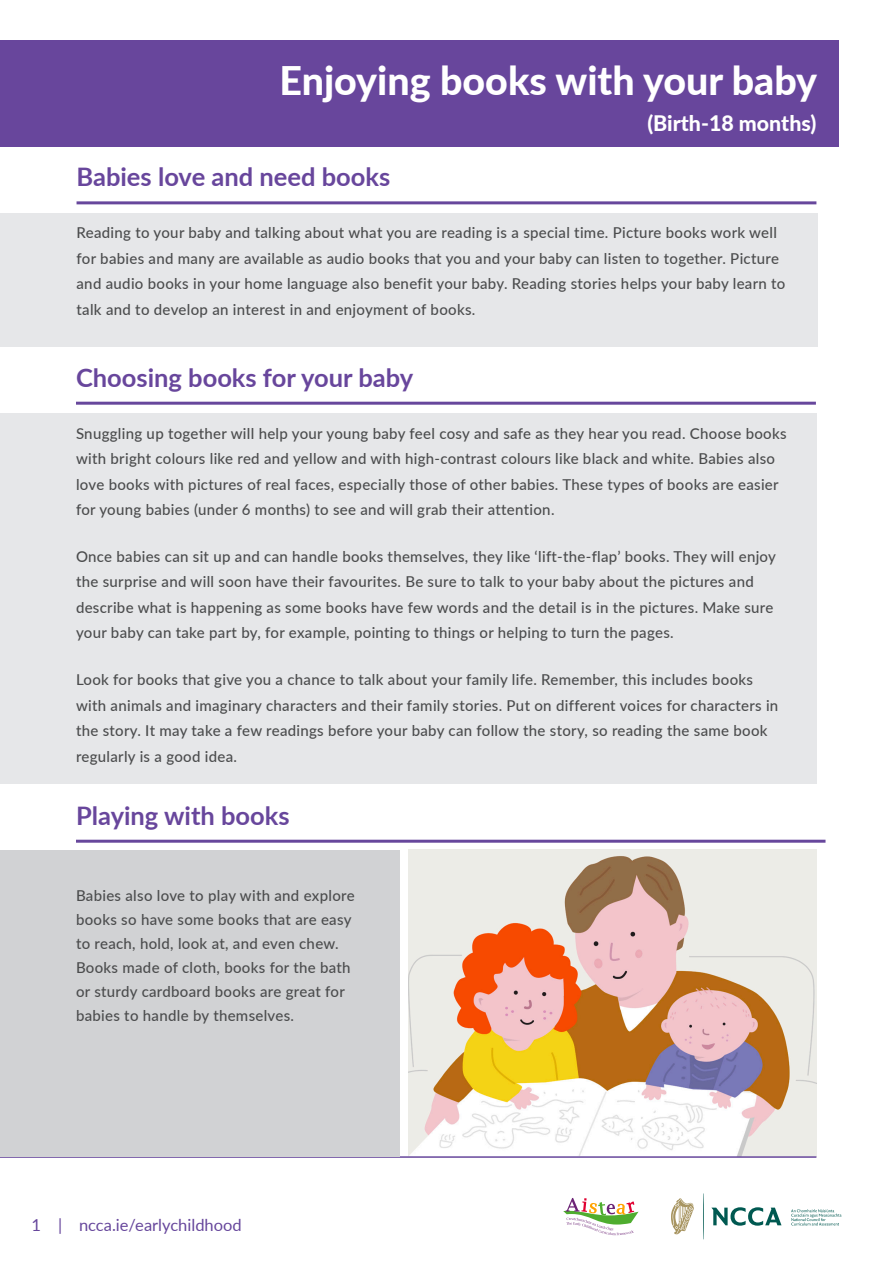
<style>
.page{position:relative;width:893px;height:1263px;background:#fff}
.page>*{position:absolute;margin:0;border:0;box-sizing:border-box;transform-origin:0 0}
.Heading_1{font:800 39.45px "Lato";color:#fff}
.Sub_head_1{font:700 25.5px "Lato";color:#68469c}
.Heading_1-2{font:800 21.45px "Lato";color:#fff}
.t1{font:16.5px "Lato";color:#67479c}
.Body{font:500 15px/25.5px "Lato";letter-spacing:.02em;color:#4b4c4d}
</style>
<div class="page">
<svg style="left:703px;top:1193px;width:1px;height:46px"></svg>
<svg style="left:671px;top:1198px;width:23px;height:36px"></svg>
<svg style="left:711px;top:1207px;width:70px;height:19px"></svg>
<svg style="left:791px;top:1209px;width:50px;height:16px"></svg>
<svg style="left:563px;top:1198px;width:75px;height:37px"></svg>
<img style="left:409px;top:850px;width:407px;height:306px">
<div style="left:0;top:40px;width:839px;height:107px;background:#68469c"></div>
<hr style="left:0;top:1156px;width:816px;height:2px;background:#67479c">
<div style="left:0;top:850px;width:400px;height:306px;background:#d1d2d4"></div>
<hr style="left:76px;top:840px;width:749px;height:3px;background:#67479c">
<div style="left:0;top:213px;width:817px;height:134px;background:#e6e7e9"></div>
<hr style="left:77px;top:201px;width:739px;height:3px;background:#67479c">
<div style="left:0;top:413px;width:817px;height:371px;background:#e6e7e9"></div>
<hr style="left:76px;top:402px;width:740px;height:3px;background:#67479c">
<p class="Heading_1" style="left:280px;top:52px;width:539px">Enjoying books with your baby</p>
<p class="Heading_1-2" style="left:647px;top:107px;width:170px">(Birth-18 months)</p>
<p class="Sub_head_1" style="left:77px;top:158px;width:315px">Babies love and need books</p>
<p class="Body" style="left:77px;top:220px;width:710px">Reading to your baby and talking about what you are reading is a special time. Picture books work well for babies and many are available as audio books that you and your baby can listen to together. Picture and audio books in your home language also benefit your baby. Reading stories helps your baby learn to talk and to develop an interest in and enjoyment of books.</p>
<p class="Sub_head_1" style="left:76px;top:359px;width:339px">Choosing books for your baby</p>
<p class="Body" style="left:76px;top:420px;width:712px">Snuggling up together will help your young baby feel cosy and safe as they hear you read. Choose books with bright colours like red and yellow and with high-contrast colours like black and white. Babies also love books with pictures of real faces, especially those of other babies. These types of books are easier for young babies (under 6 months) to see and will grab their attention.</p>
<p class="Body" style="left:76px;top:543px;width:701px">Once babies can sit up and can handle books themselves, they like ‘lift-the-flap’ books. They will enjoy the surprise and will soon have their favourites. Be sure to talk to your baby about the pictures and describe what is happening as some books have few words and the detail is in the pictures. Make sure your baby can take part by, for example, pointing to things or helping to turn the pages.</p>
<p class="Body" style="left:76px;top:666px;width:704px">Look for books that give you a chance to talk about your family life. Remember, this includes books with animals and imaginary characters and their family stories. Put on different voices for characters in the story. It may take a few readings before your baby can follow the story, so reading the same book regularly is a good idea.</p>
<p class="Sub_head_1" style="left:76px;top:797px;width:215px">Playing with books</p>
<p class="Body" style="left:76px;top:883px;width:280px;line-height:24px">Babies also love to play with and explore books so have some books that are easy to reach, hold, look at, and even chew.<br>Books made of cloth, books for the bath or sturdy cardboard books are great for babies to handle by themselves.</p>
<p class="t1" style="left:32px;top:1213px;width:212px">1 | ncca.ie/earlychildhood</p>
</div>
